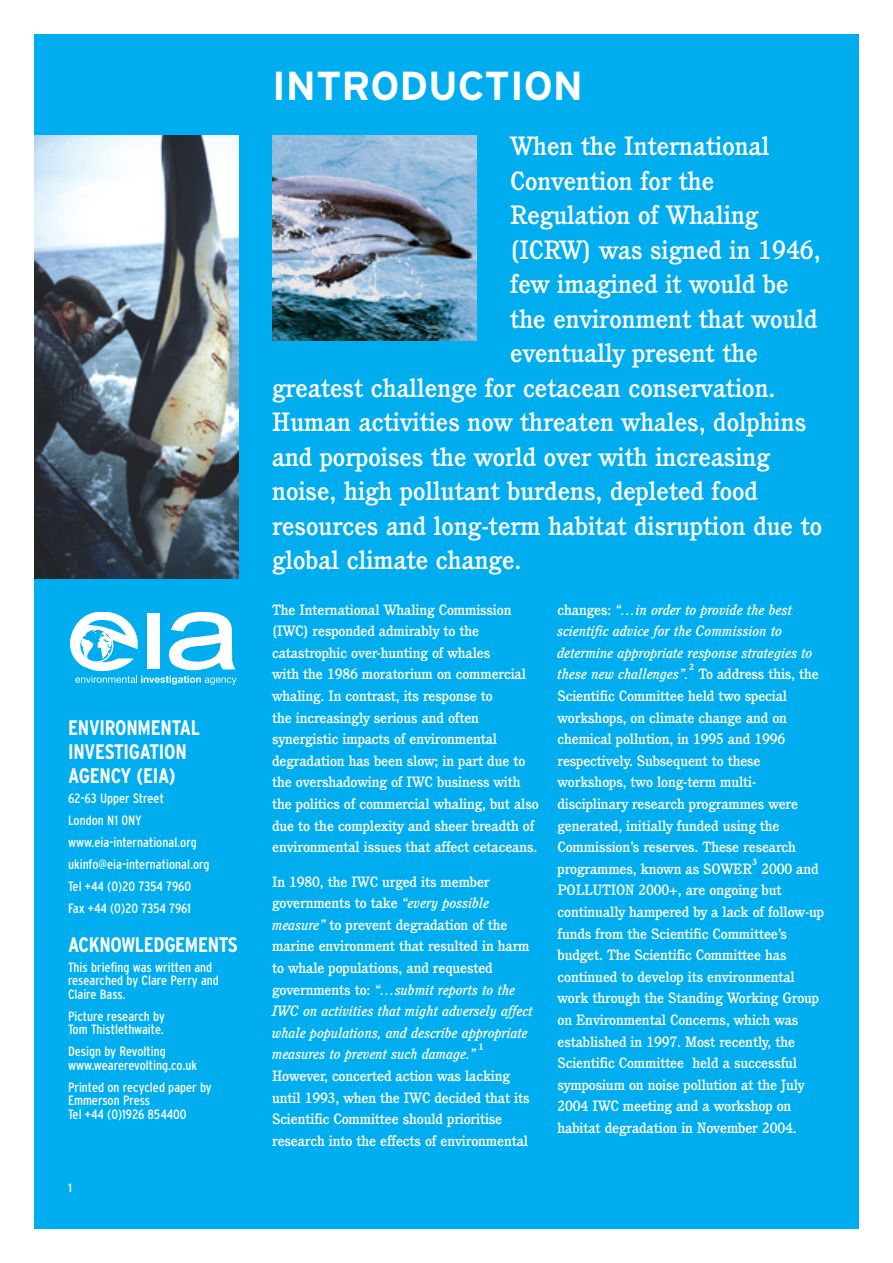
<style>
.page{position:relative;width:893px;height:1263px;background:#fff}
.page>*{position:absolute;margin:0;border:0;box-sizing:border-box;transform-origin:0 0}
.t1{font:700 40.5px "Interstate";color:#fff}
.t2{font:500 25.8px "Cushing";color:#fff}
.t3{font:700 condensed 21px/24px "Interstate";letter-spacing:-.015em;color:#fff}
.t4{font:500 14.7px/21.6px "Cushing";letter-spacing:-.01em;color:#fff}
.t5{font:italic 500 14.7px/21.6px "Cushing";color:#fff}
.t6{font:condensed 13.5px/13.5px "Interstate";color:#fff}
.t7{font:12px "Interstate";color:#fff}
.t8{font:700 9px "Cushing";color:#fff}
.s1{font-style:italic}
.s2{font-style:normal}
</style>
<div class="page">
<div style="left:34px;top:34px;width:825px;height:1195px;background:#00adef"></div>
<img style="left:34px;top:136px;width:204px;height:442px">
<svg style="left:70px;top:612px;width:167px;height:73px"></svg>
<img style="left:272px;top:136px;width:204px;height:204px">
<h3 class="t3" style="left:68px;top:718px;width:134px">ENVIRONMENTAL<br>INVESTIGATION<br>AGENCY (EIA)</h3>
<p class="t6" style="left:68px;top:788px;width:143px;line-height:22px">62-63 Upper Street<br>London N1 0NY www.eia-international.org ukinfo@eia-international.org<br>Tel +44 (0)20 7354 7960<br>Fax +44 (0)20 7354 7961</p>
<h3 class="t3" style="left:68px;top:934px;width:171px">ACKNOWLEDGEMENTS</h3>
<p class="t6" style="left:68px;top:961px;width:152px">This briefing was written and researched by Clare Perry and<br>Claire Bass.</p>
<p class="t6" style="left:68px;top:1010px;width:98px">Picture research by<br>Tom Thistlethwaite.</p>
<p class="t6" style="left:68px;top:1046px;width:131px">Design by Revolting www.wearerevolting.co.uk</p>
<p class="t6" style="left:68px;top:1081px;width:145px">Printed on recycled paper by<br>Emmerson Press<br>Tel +44 (0)1926 854400</p>
<p class="t7" style="left:68px;top:1183px;width:6px">1</p>
<h1 class="t1" style="left:272px;top:71px;width:312px">INTRODUCTION</h1>
<h2 class="t2" style="left:510px;top:136px;width:261px">When the International</h2>
<h2 class="t2" style="left:510px;top:170px;width:205px">Convention for the</h2>
<h2 class="t2" style="left:510px;top:205px;width:250px">Regulation of Whaling</h2>
<h2 class="t2" style="left:510px;top:239px;width:312px">(ICRW) was signed in 1946,</h2>
<h2 class="t2" style="left:510px;top:274px;width:280px">few imagined it would be</h2>
<h2 class="t2" style="left:510px;top:308px;width:309px">the environment that would</h2>
<h2 class="t2" style="left:510px;top:343px;width:249px">eventually present the</h2>
<h2 class="t2" style="left:272px;top:377px;width:505px">greatest challenge for cetacean conservation.</h2>
<h2 class="t2" style="left:272px;top:412px;width:536px">Human activities now threaten whales, dolphins</h2>
<h2 class="t2" style="left:272px;top:446px;width:499px">and porpoises the world over with increasing</h2>
<h2 class="t2" style="left:272px;top:481px;width:487px">noise, high pollutant burdens, depleted food</h2>
<h2 class="t2" style="left:272px;top:515px;width:552px">resources and long-term habitat disruption due to</h2>
<h2 class="t2" style="left:272px;top:550px;width:251px">global climate change.</h2>
<p class="t4" style="left:272px;top:600px;width:268px">The International Whaling Commission (IWC) responded admirably to the catastrophic over-hunting of whales<br>with the 1986 moratorium on commercial whaling. In contrast, its response to<br>the increasingly serious and often synergistic impacts of environmental degradation has been slow; in part due to the overshadowing of IWC business with the politics of commercial whaling, but also due to the complexity and sheer breadth of environmental issues that affect cetaceans.</p>
<p class="t4" style="left:272px;top:872px;width:262px">In 1980, the IWC urged its member governments to take <span class="s1">“every possible measure”</span> to prevent degradation of the marine environment that resulted in harm to whale populations, and requested governments to: <span class="s1">“…submit reports to the IWC on activities that might adversely affect whale populations, and describe appropriate measures to prevent such damage.”</span></p>
<p class="t8" style="left:479px;top:1044px;width:7px">1</p>
<p class="t4" style="left:272px;top:1066px;width:259px">However, concerted action was lacking until 1993, when the IWC decided that its Scientific Committee should prioritise research into the effects of environmental</p>
<p class="t5" style="left:558px;top:600px;width:257px"><span class="s2">changes:</span> “…in order to provide the best scientific advice for the Commission to determine appropriate response strategies to these new challenges”.</p>
<p class="t8" style="left:689px;top:664px;width:7px">2</p>
<p class="t4" style="left:558px;top:665px;width:263px;text-indent:141px">To address this, the Scientific Committee held two special workshops, on climate change and on chemical pollution, in 1995 and 1996 respectively. Subsequent to these workshops, two long-term multi&shy;disciplinary research programmes were generated, initially funded using the Commission’s reserves. These research programmes, known as SOWER</p>
<p class="t8" style="left:752px;top:858px;width:7px">3</p>
<p class="t4" style="left:558px;top:859px;width:268px;text-indent:204px">2000 and POLLUTION 2000+, are ongoing but continually hampered by a lack of follow-up funds from the Scientific Committee’s budget. The Scientific Committee has continued to develop its environmental work through the Standing Working Group on Environmental Concerns, which was established in 1997. Most recently, the Scientific Committee held a successful symposium on noise pollution at the July 2004 IWC meeting and a workshop on habitat degradation in November 2004.</p>
</div>
